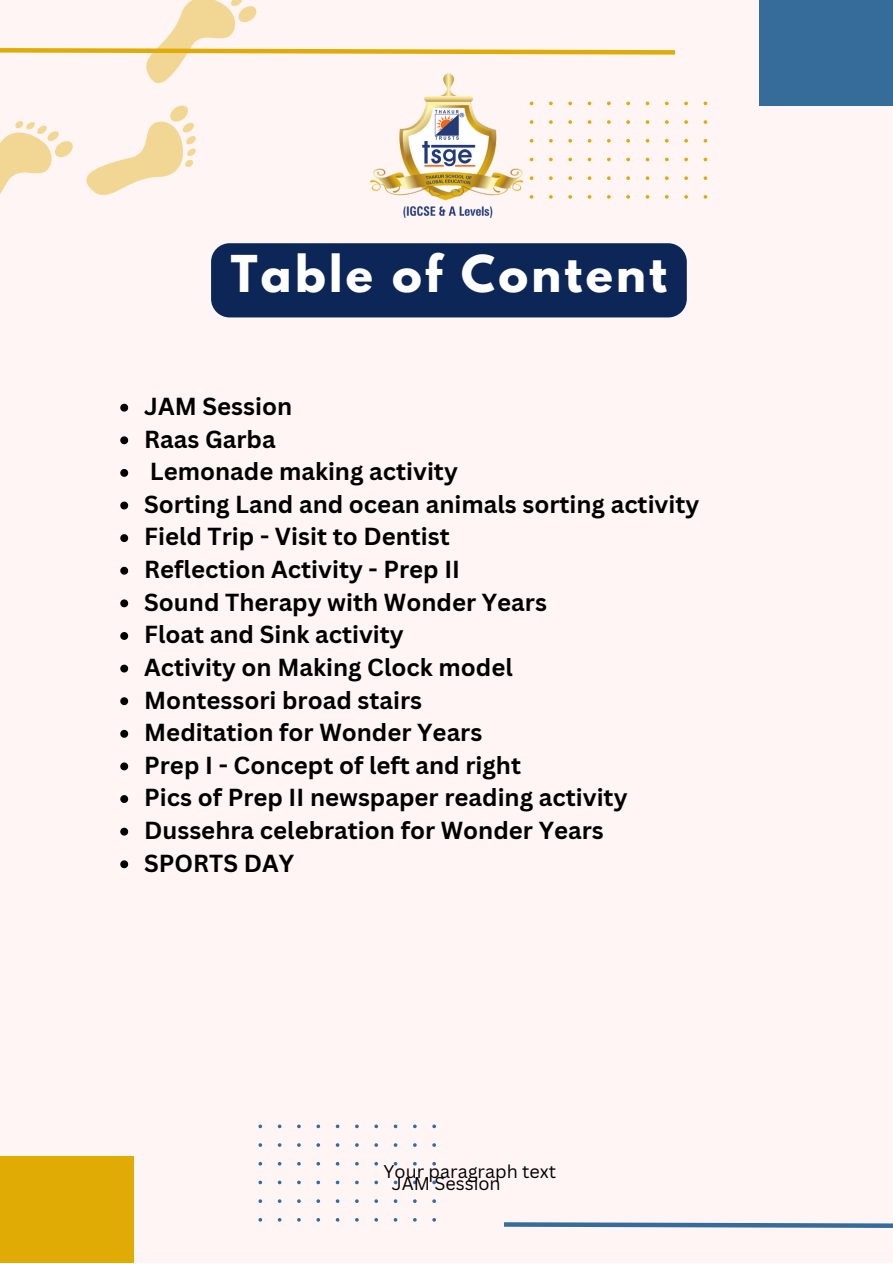
<style>
.page{position:relative;width:893px;height:1264px;background:#fff}
.page>*{position:absolute;margin:0;border:0;box-sizing:border-box;transform-origin:0 0}
.t1{font:700 45px "League Spartan";letter-spacing:.075em;color:#fff}
.t2{font:700 24px "Canva Sans";color:#000}
.t3{font:18px "Canva Sans";color:#000}
</style>
<div class="page">
<div style="left:0;top:0;width:892px;height:1262px;background:#fff5f5"></div>
<div style="left:0;top:1155px;width:134px;height:107px;background:#dfab04"></div>
<svg style="left:258px;top:1124px;width:178px;height:97px"></svg>
<div style="left:758px;top:0;width:134px;height:106px;background:#356c9a"></div>
<svg style="left:504px;top:1222px;width:388px;height:6px;background:#678db0"></svg>
<svg style="left:0;top:0;width:707px;height:218px"></svg>
<div style="left:211px;top:243px;width:475px;height:74px;background:#0d2658"></div>
<svg style="left:120px;top:404px;width:8px;height:7px"></svg>
<svg style="left:120px;top:436px;width:8px;height:8px"></svg>
<svg style="left:120px;top:469px;width:8px;height:8px"></svg>
<svg style="left:120px;top:501px;width:8px;height:8px"></svg>
<svg style="left:120px;top:534px;width:8px;height:8px"></svg>
<svg style="left:120px;top:567px;width:8px;height:7px"></svg>
<svg style="left:120px;top:599px;width:8px;height:8px"></svg>
<svg style="left:120px;top:632px;width:8px;height:8px"></svg>
<svg style="left:120px;top:664px;width:8px;height:8px"></svg>
<svg style="left:120px;top:697px;width:8px;height:8px"></svg>
<svg style="left:120px;top:730px;width:8px;height:7px"></svg>
<svg style="left:120px;top:762px;width:8px;height:8px"></svg>
<svg style="left:120px;top:795px;width:8px;height:8px"></svg>
<svg style="left:120px;top:827px;width:8px;height:8px"></svg>
<svg style="left:120px;top:860px;width:8px;height:8px"></svg>
<p class="t1" style="left:231px;top:251px;width:438px">Table of Content</p>
<p class="t2" style="left:144px;top:389px;width:149px">JAM Session</p>
<p class="t2" style="left:144px;top:422px;width:133px">Raas Garba</p>
<p class="t2" style="left:150px;top:454px;width:309px">Lemonade making activity</p>
<p class="t2" style="left:144px;top:487px;width:556px">Sorting Land and ocean animals sorting activity</p>
<p class="t2" style="left:144px;top:520px;width:307px">Field Trip - Visit to Dentist</p>
<p class="t2" style="left:144px;top:552px;width:317px">Reflection Activity - Prep II</p>
<p class="t2" style="left:144px;top:585px;width:404px">Sound Therapy with Wonder Years</p>
<p class="t2" style="left:144px;top:617px;width:261px">Float and Sink activity</p>
<p class="t2" style="left:144px;top:650px;width:370px">Activity on Making Clock model</p>
<p class="t2" style="left:144px;top:683px;width:279px">Montessori broad stairs</p>
<p class="t2" style="left:144px;top:715px;width:339px">Meditation for Wonder Years</p>
<p class="t2" style="left:144px;top:748px;width:378px">Prep I - Concept of left and right</p>
<p class="t2" style="left:144px;top:780px;width:485px">Pics of Prep II newspaper reading activity</p>
<p class="t2" style="left:144px;top:813px;width:461px">Dussehra celebration for Wonder Years</p>
<p class="t2" style="left:144px;top:846px;width:151px">SPORTS DAY</p>
<p class="t3" style="left:383px;top:1158px;width:174px">Your paragraph text</p>
<p class="t3" style="left:392px;top:1171px;width:110px">JAM Session</p>
</div>
